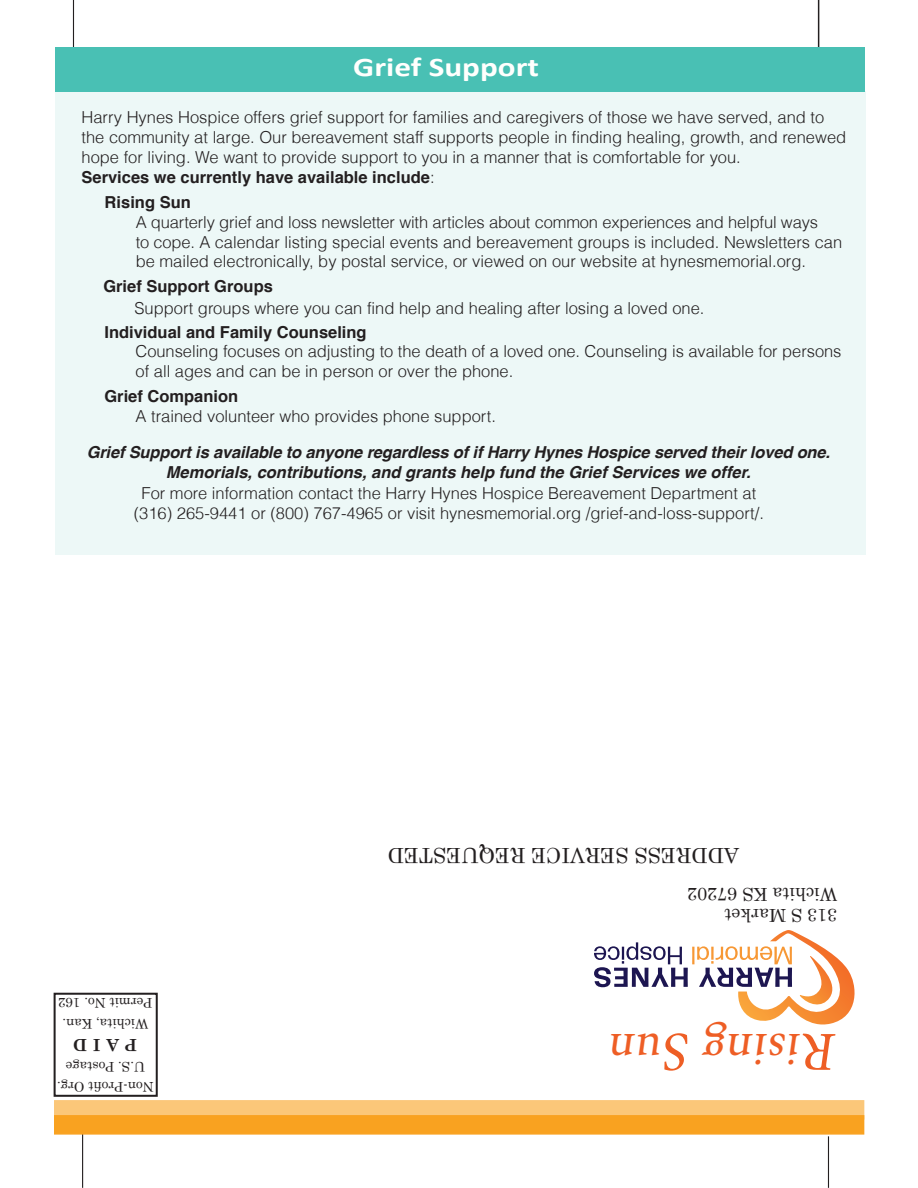
<style>
.page{position:relative;width:918px;height:1188px;background:#fff}
.page>*{position:absolute;margin:0;border:0;box-sizing:border-box;transform-origin:0 0}
.t1{font:55.05px "Minion Pro";color:#ee5e25}
.t2{font:47.85px "Minion Pro";color:#ee5e25}
.t3{font:700 27px "Calibri";color:#fffffd;scale:1.23 1}
.t4{font:21px "Century Schoolbook";color:#231f20}
.t5{font:18px "Century Schoolbook";color:#231f20}
.t6{font:700 16.8px "Century Schoolbook";color:#231f20}
.t7{font:300 16.5px/19.8px "Helvetica";color:#231f20}
.t8{font:italic 700 16.5px/19.8px "Helvetica";letter-spacing:-.01em;color:#231f20;text-align:center}
.t9{font:700 16.5px "Helvetica";color:#231f20}
.t10{font:13.5px "Century Schoolbook";color:#231f20}
.s1{font-weight:300}
</style>
<div class="page">
<div style="left:54px;top:993px;width:104px;height:104px;border:2px solid #231f20"></div>
<hr style="left:82px;top:1130px;width:1px;height:58px;background:#231f20">
<hr style="left:828px;top:1136px;width:1px;height:52px;background:#231f20">
<div style="left:55px;top:91px;width:810px;height:464px;background:#edf8f7"></div>
<hr style="left:73px;top:0;width:1px;height:52px;background:#231f20">
<hr style="left:818px;top:0;width:1px;height:53px;background:#231f20">
<div style="left:55px;top:47px;width:809px;height:44px;background:#49c0b4"></div>
<div style="left:54px;top:1115px;width:810px;height:20px;background:#f9a220;border:2px solid #f9a220"></div>
<svg style="left:54px;top:1100px;width:810px;height:20px;fill:#fbc779"></svg>
<svg style="left:594px;top:930px;width:261px;height:95px"></svg>
<p class="t3" style="left:353px;top:48px;width:153px">Grief Support</p>
<p class="t7" style="left:82px;top:107px;width:766px">Harry Hynes Hospice offers grief support for families and caregivers of those we have served, and to the community at large. Our bereavement staff supports people in finding healing, growth, and renewed hope for living. We want to provide support to you in a manner that is comfortable for you.</p>
<p class="t9" style="left:82px;top:163px;width:355px">Services we currently have available include<span class="s1">:</span></p>
<p class="t9" style="left:105px;top:189px;width:88px">Rising Sun</p>
<p class="t7" style="left:136px;top:212px;width:708px">A quarterly grief and loss newsletter with articles about common experiences and helpful ways<br>to cope. A calendar listing special events and bereavement groups is included. Newsletters can be mailed electronically, by postal service, or viewed on our website at hynesmemorial.org.</p>
<p class="t9" style="left:103px;top:273px;width:171px">Grief Support Groups</p>
<p class="t7" style="left:134px;top:298px;width:572px">Support groups where you can find help and healing after losing a loved one.</p>
<p class="t9" style="left:104px;top:319px;width:264px">Individual and Family Counseling</p>
<p class="t7" style="left:136px;top:342px;width:708px">Counseling focuses on adjusting to the death of a loved one. Counseling is available for persons of all ages and can be in person or over the phone.</p>
<p class="t9" style="left:104px;top:383px;width:135px">Grief Companion</p>
<p class="t7" style="left:136px;top:406px;width:362px">A trained volunteer who provides phone support.</p>
<p class="t8" style="left:87px;top:442px;width:745px">Grief Support is available to anyone regardless of if Harry Hynes Hospice served their loved one.<br>Memorials, contributions, and grants help fund the Grief Services we offer.</p>
<p class="t7" style="left:142px;top:483px;width:616px">For more information contact the Harry Hynes Hospice Bereavement Department at</p>
<p class="t7" style="left:134px;top:503px;width:632px">(316) 265-9441 or (800) 767-4965 or visit hynesmemorial.org /grief-and-loss-support/.</p>
<p class="t4" style="left:739px;top:873px;width:353px;rotate:-180deg">ADDRESS SERVICE REQUESTED</p>
<p class="t5" style="left:837px;top:909px;width:151px;rotate:-180deg">Wichita KS 67202</p>
<p class="t10" style="left:153px;top:1015px;width:96px;rotate:-180deg">Permit No. 162</p>
<p class="t10" style="left:148px;top:1035px;width:87px;rotate:-180deg">Wichita, Kan.</p>
<p class="t6" style="left:138px;top:1058px;width:66px;rotate:-180deg">P A I D</p>
<p class="t10" style="left:145px;top:1078px;width:81px;rotate:-180deg">U.S. Postage</p>
<p class="t10" style="left:154px;top:1099px;width:98px;rotate:-180deg">Non-Profit Org.</p>
<p class="t5" style="left:837px;top:931px;width:115px;rotate:-180deg">313 S Market</p>
<p class="t2" style="left:663px;top:1081px;width:64px;rotate:-180deg">un</p>
<p class="t1" style="left:691px;top:1089px;width:38px;rotate:-180deg">S</p>
<p class="t2" style="left:802px;top:1081px;width:108px;rotate:-180deg">ising</p>
<p class="t1" style="left:837px;top:1089px;width:46px;rotate:-180deg">R</p>
</div>
